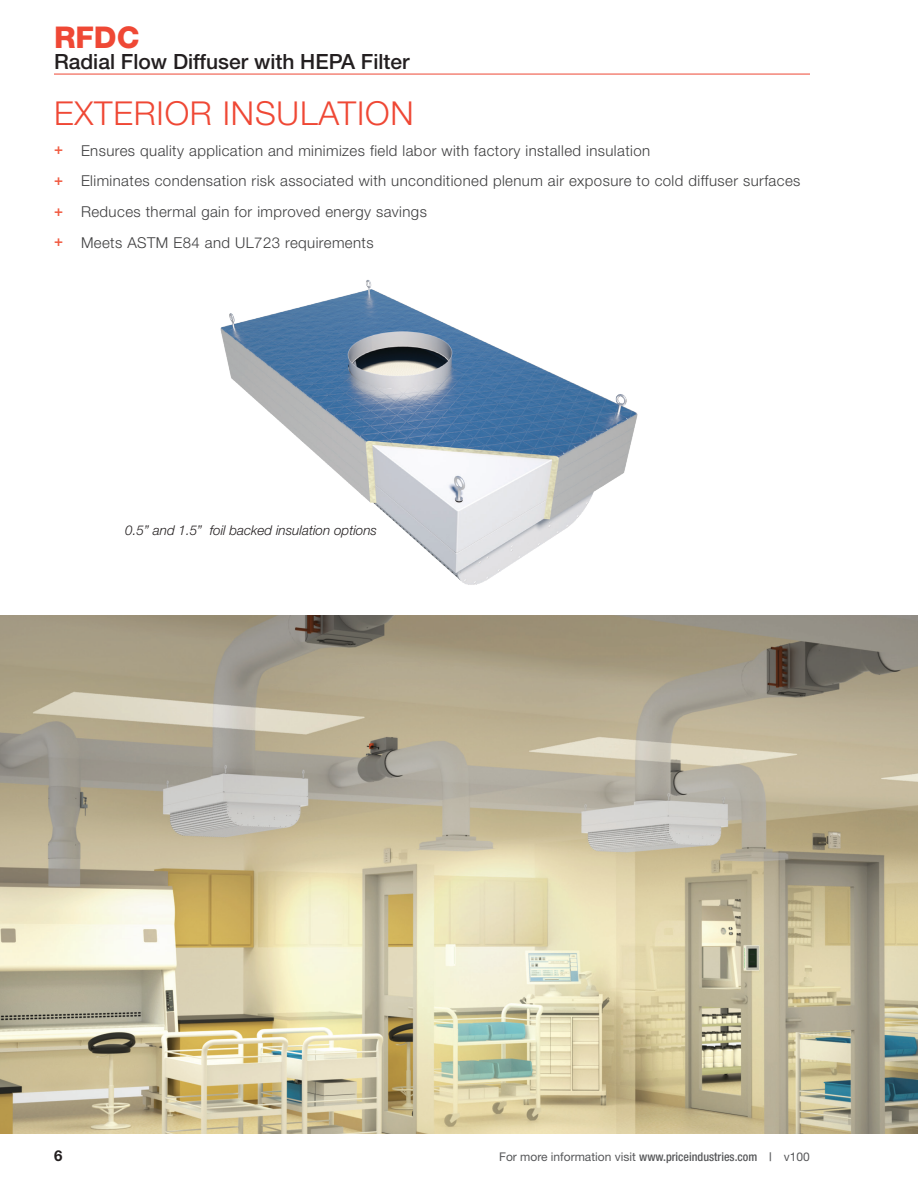
<style>
.page{position:relative;width:918px;height:1188px;background:#fff}
.page>*{position:absolute;margin:0;border:0;box-sizing:border-box;transform-origin:0 0}
.t1{font:300 33px "Helvetica Neue LT Std";letter-spacing:.025em;color:#ef4835}
.t2{font:800 30px "Helvetica Neue LT Std";color:#ef4835}
.t3{font:500 21px "Helvetica Neue LT Std";color:#231f20}
.t4{font:300 15px/30.8px "Helvetica Neue LT Std";letter-spacing:.03em;color:#3e3e3f}
.t5{font:700 15px "Helvetica Neue LT Std";color:#231f20}
.t6{font:italic 300 13.5px "Helvetica Neue LT Std";color:#231f20}
.t7{font:12px "Helvetica Neue LT Std";color:#57585a}
.s1{font-weight:500;color:#f15d44}
.s2{font-weight:500;font-stretch:condensed}
</style>
<div class="page">
<img style="left:220px;top:280px;width:418px;height:305px">
<img style="left:0;top:616px;width:918px;height:518px">
<hr style="left:54px;top:74px;width:756px;height:1px;background:#ef4835">
<h2 class="t2" style="left:54px;top:20px;width:87px">RFDC</h2>
<h3 class="t3" style="left:54px;top:49px;width:357px">Radial Flow Diffuser with HEPA Filter</h3>
<h1 class="t1" style="left:54px;top:93px;width:361px">EXTERIOR INSULATION</h1>
<p class="t4" style="left:54px;top:135px;width:748px"><span class="s1">+</span> Ensures quality application and minimizes field labor with factory installed insulation<br><span class="s1">+</span> Eliminates condensation risk associated with unconditioned plenum air exposure to cold diffuser surfaces <span class="s1">+</span> Reduces thermal gain for improved energy savings<br><span class="s1">+</span> Meets ASTM E84 and UL723 requirements</p>
<p class="t6" style="left:125px;top:522px;width:253px">0.5” and 1.5” foil backed insulation options</p>
<p class="t5" style="left:54px;top:1146px;width:10px">6</p>
<p class="t7" style="left:499px;top:1150px;width:312px">For more information visit <span class="s2">www.priceindustries.com |</span> v100</p>
</div>
